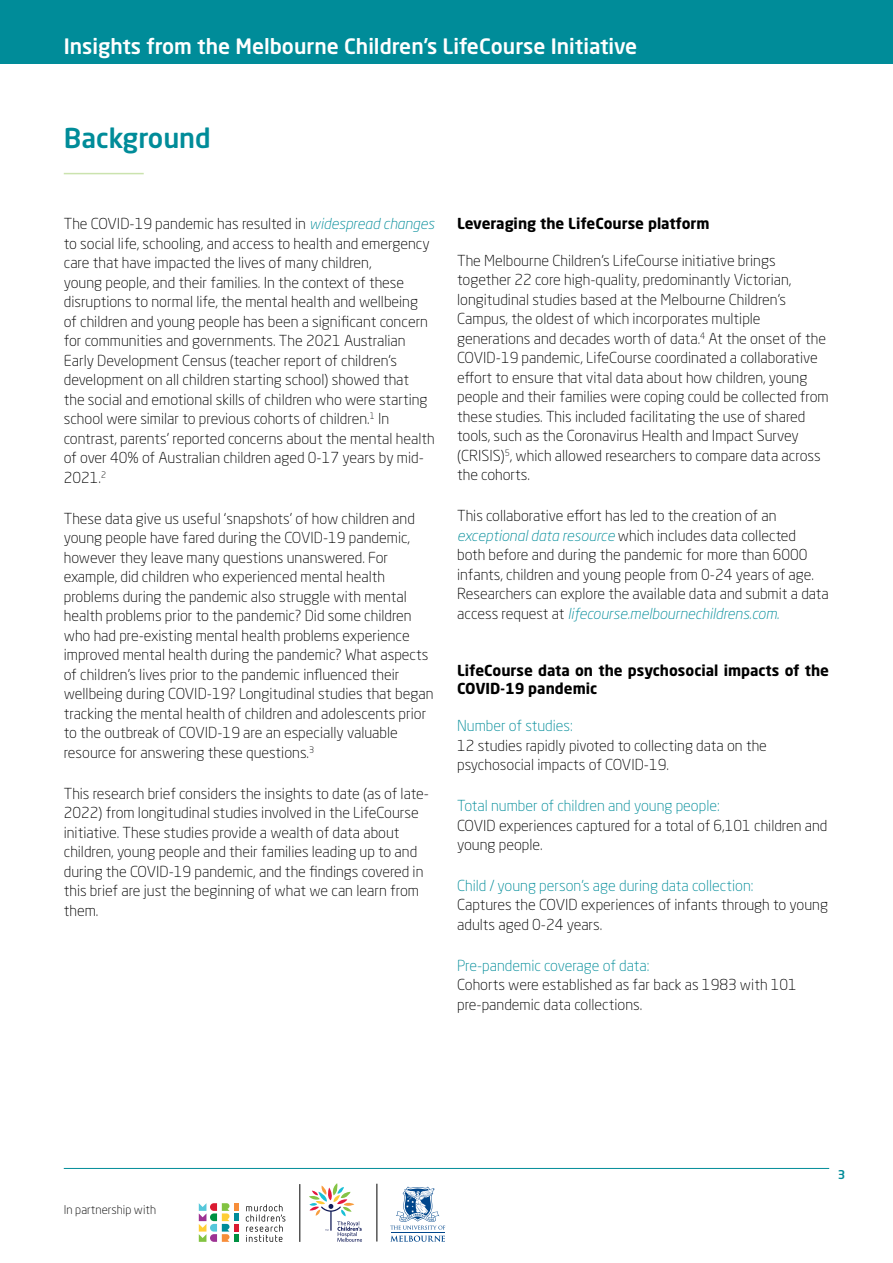
<style>
.page{position:relative;width:893px;height:1263px;background:#fff}
.page>*{position:absolute;margin:0;border:0;box-sizing:border-box;transform-origin:0 0}
.t1{font:500 27px "Neo Sans W1 G";color:#008c99}
.t2{font:500 21px "Neo Sans W1 G";color:#fff}
.t3{font:300 15px/19.5px "Neo Sans W1 G";color:#000}
.t4{font:300 15px "Neo Sans W1 G";color:#008c99}
.t5{font:700 15px/18px "Neo Sans W1 G";color:#000}
.t6{font:300 12px "Neo Sans W1 G";color:#000}
.t7{font:500 12px "Neo Sans W1 G";color:#008c99}
.s1{font-style:italic;color:#008c99}
</style>
<div class="page">
<div style="left:0;top:0;width:893px;height:64px;background:#008c99"></div>
<hr style="left:64px;top:1168px;width:765px;height:1px;background:#008c99">
<svg style="left:309px;top:1183px;width:53px;height:59px"></svg>
<hr style="left:391px;top:1232px;width:54px;height:1px;background:#00468b">
<svg style="left:390px;top:1235px;width:55px;height:7px"></svg>
<svg style="left:390px;top:1186px;width:55px;height:43px"></svg>
<svg style="left:246px;top:1204px;width:39px;height:38px"></svg>
<svg style="left:199px;top:1203px;width:39px;height:39px"></svg>
<hr style="left:300px;top:1184px;width:1px;height:58px;background:#000">
<hr style="left:377px;top:1184px;width:1px;height:57px;background:#000">
<hr style="left:64px;top:173px;width:80px;height:1px;background:#cbe3ae">
<h2 class="t2" style="left:64px;top:33px;width:575px">Insights from the Melbourne Children’s LifeCourse Initiative</h2>
<h1 class="t1" style="left:64px;top:121px;width:149px">Background</h1>
<p class="t3" style="left:64px;top:214px;width:372px">The COVID-19 pandemic has resulted in <span class="s1">widespread changes </span>to social life, schooling, and access to health and emergency care that have impacted the lives of many children,<br>young people, and their families. In the context of these disruptions to normal life, the mental health and wellbeing of children and young people has been a significant concern for communities and governments. The 2021 Australian Early Development Census (teacher report of children’s development on all children starting school) showed that<br>the social and emotional skills of children who were starting school were similar to previous cohorts of children.<sup>1</sup> In contrast, parents’ reported concerns about the mental health of over 40% of Australian children aged 0-17 years by mid-2021.<sup>2</sup></p>
<p class="t3" style="left:64px;top:508px;width:371px">These data give us useful ‘snapshots’ of how children and young people have fared during the COVID-19 pandemic, however they leave many questions unanswered. For example, did children who experienced mental health problems during the pandemic also struggle with mental health problems prior to the pandemic? Did some children who had pre-existing mental health problems experience improved mental health during the pandemic? What aspects of children’s lives prior to the pandemic influenced their wellbeing during COVID-19? Longitudinal studies that began tracking the mental health of children and adolescents prior to the outbreak of COVID-19 are an especially valuable resource for answering these questions.<sup>3</sup></p>
<p class="t3" style="left:64px;top:783px;width:367px">This research brief considers the insights to date (as of late-2022) from longitudinal studies involved in the LifeCourse initiative. These studies provide a wealth of data about children, young people and their families leading up to and during the COVID-19 pandemic, and the findings covered in this brief are just the beginning of what we can learn from them.</p>
<p class="t5" style="left:457px;top:215px;width:254px">Leveraging the LifeCourse platform</p>
<p class="t3" style="left:457px;top:251px;width:373px">The Melbourne Children’s LifeCourse initiative brings together 22 core high-quality, predominantly Victorian, longitudinal studies based at the Melbourne Children’s Campus, the oldest of which incorporates multiple generations and decades worth of data.<sup>4</sup> At the onset of the COVID-19 pandemic, LifeCourse coordinated a collaborative effort to ensure that vital data about how children, young people and their families were coping could be collected from these studies. This included facilitating the use of shared tools, such as the Coronavirus Health and Impact Survey (CRISIS)<sup>5</sup>, which allowed researchers to compare data across the cohorts.</p>
<p class="t3" style="left:457px;top:506px;width:373px">This collaborative effort has led to the creation of an <span class="s1">exceptional data resource</span> which includes data collected<br>both before and during the pandemic for more than 6000 infants, children and young people from 0-24 years of age.<br>Researchers can explore the available data and submit a data access request at <span class="s1">lifecourse.melbournechildrens.com.</span></p>
<p class="t5" style="left:457px;top:661px;width:374px">LifeCourse data on the psychosocial impacts of the<br>COVID-19 pandemic</p>
<p class="t4" style="left:457px;top:717px;width:117px">Number of studies:</p>
<p class="t3" style="left:457px;top:735px;width:311px">12 studies rapidly pivoted to collecting data on the psychosocial impacts of COVID-19.</p>
<p class="t4" style="left:457px;top:796px;width:264px">Total number of children and young people:</p>
<p class="t3" style="left:457px;top:815px;width:372px">COVID experiences captured for a total of 6,101 children and young people.</p>
<p class="t4" style="left:457px;top:876px;width:298px">Child / young person’s age during data collection:</p>
<p class="t3" style="left:457px;top:895px;width:372px">Captures the COVID experiences of infants through to young adults aged 0-24 years.</p>
<p class="t4" style="left:457px;top:956px;width:194px">Pre-pandemic coverage of data:</p>
<p class="t3" style="left:457px;top:975px;width:341px">Cohorts were established as far back as 1983 with 101 pre-pandemic data collections.</p>
<p class="t6" style="left:64px;top:1202px;width:94px">In partnership with</p>
<p class="t7" style="left:838px;top:1166px;width:9px">3</p>
</div>
